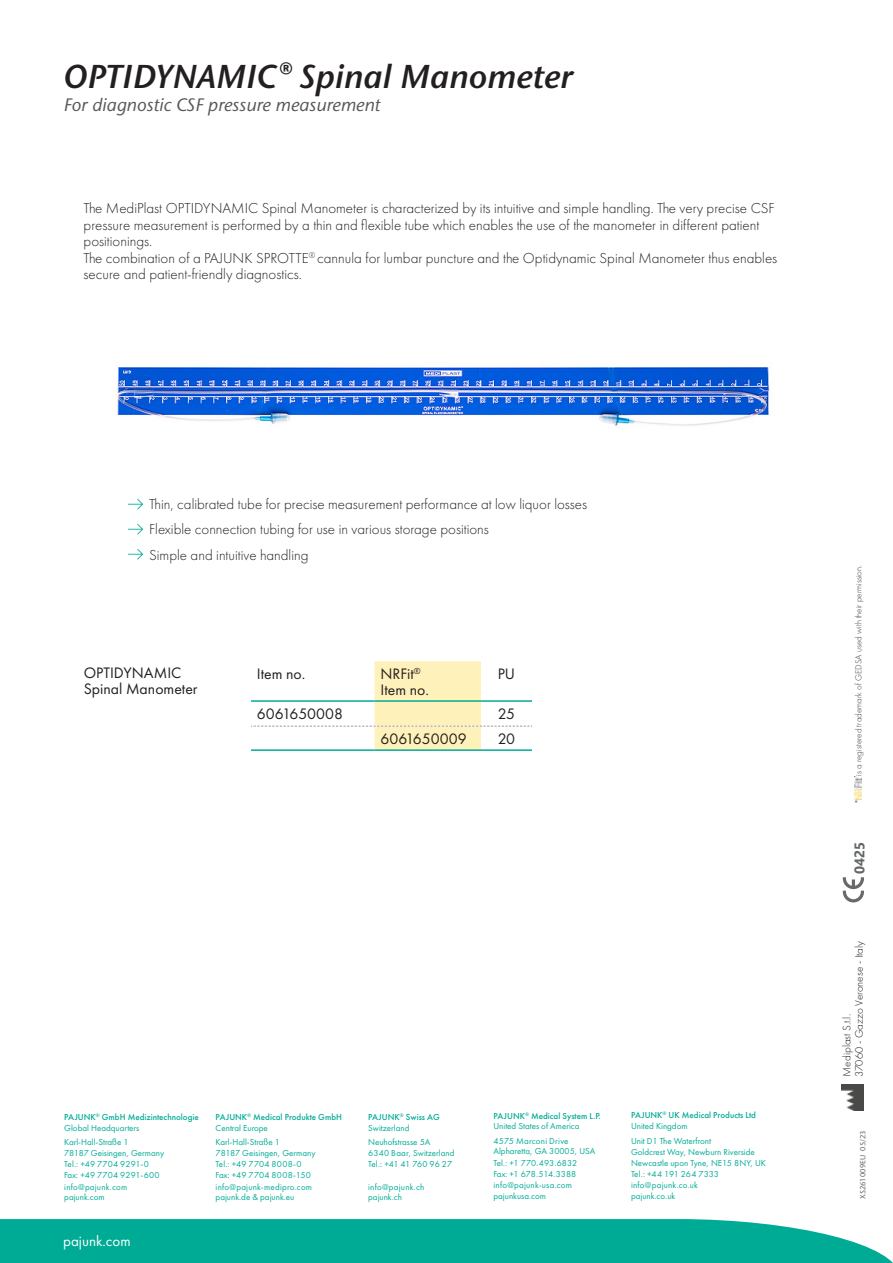
<style>
.page{position:relative;width:893px;height:1263px;background:#fff}
.page>*{position:absolute;margin:0;border:0;box-sizing:border-box;transform-origin:0 0}
.t1{font:italic 600 33px "Stone Sans ITC Pro";color:#231f20}
.t2{font:italic 500 18px "Stone Sans ITC Std";color:#57585a}
.t3{font:15.75px/15.8px "Futura PT";color:#231f20}
.t4{font:300 15px/16.5px "Futura PT";color:#231f20}
.t5{font:15px "Futura PT";color:#fff}
.t6{font:700 13.95px "Segoe UI";color:#626666}
.t7{font:300 11.25px/12.3px "Futura PT";color:#231f20}
.t8{font:300 9.15px "Futura PT";color:#3e3e3f}
.t9{font:9px/10.9px "Futura PT";color:#00ab95}
.t10{font:500 9px/10.5px "Futura PT";color:#00ab95}
.t11{font:9px/10.5px "Futura PT";letter-spacing:.025em;color:#00ab95}
.t12{font:500 7.5px "Stone Sans ITC Std";letter-spacing:.015em;color:#69696c}
.s1{font-weight:400}
</style>
<div class="page">
<img style="left:842px;top:1085px;width:21px;height:25px">
<svg style="left:843px;top:877px;width:21px;height:25px"></svg>
<img style="left:854px;top:777px;width:7px;height:23px">
<img style="left:117px;top:367px;width:653px;height:59px">
<svg style="left:128px;top:499px;width:15px;height:10px"></svg>
<svg style="left:128px;top:524px;width:15px;height:10px"></svg>
<svg style="left:128px;top:549px;width:15px;height:10px"></svg>
<hr style="left:251px;top:749px;width:123px;height:2px;background:#00ab95">
<hr style="left:374px;top:749px;width:107px;height:2px;background:#00ab95">
<hr style="left:481px;top:749px;width:51px;height:2px;background:#00ab95">
<svg style="left:251px;top:661px;width:281px;height:89px"></svg>
<svg style="left:0;top:1219px;width:893px;height:44px;background:#10b09b"></svg>
<h1 class="t1" style="left:64px;top:56px;width:511px">OPTIDYNAMIC® Spinal Manometer</h1>
<h2 class="t2" style="left:64px;top:94px;width:318px">For diagnostic CSF pressure measurement</h2>
<p class="t4" style="left:84px;top:200px;width:695px">The MediPlast OPTIDYNAMIC Spinal Manometer is characterized by its intuitive and simple handling. The very precise CSF pressure measurement is performed by a thin and flexible tube which enables the use of the manometer in different patient positionings.<br>The combination of a PAJUNK SPROTTE<sup>®</sup> cannula for lumbar puncture and the Optidynamic Spinal Manometer thus enables secure and patient-friendly diagnostics.</p>
<h3 class="t4" style="left:149px;top:492px;width:440px;line-height:25px">Thin, calibrated tube for precise measurement performance at low liquor losses<br>Flexible connection tubing for use in various storage positions<br>Simple and intuitive handling</h3>
<h3 class="t3" style="left:84px;top:665px;width:115px">OPTIDYNAMIC<br>Spinal Manometer</h3>
<h3 class="t3" style="left:257px;top:666px;width:50px">Item no.</h3>
<h3 class="t3" style="left:380px;top:666px;width:50px">NRFit<sup>®<br></sup>Item no.</h3>
<h3 class="t3" style="left:498px;top:666px;width:19px">PU</h3>
<h3 class="t3" style="left:257px;top:706px;width:88px">6061650008</h3>
<h3 class="t3" style="left:498px;top:706px;width:19px">25</h3>
<h3 class="t3" style="left:380px;top:731px;width:88px">6061650009</h3>
<h3 class="t3" style="left:498px;top:731px;width:19px">20</h3>
<p class="t10" style="left:64px;top:1112px;width:136px">PAJUNK<sup>®</sup> GmbH Medizintechnologie<br><span class="s1">Global Headquarters</span></p>
<p class="t9" style="left:64px;top:1137px;width:101px">Karl-Hall-Straße 1<br>78187 Geisingen, Germany<br>Tel.: +49 7704 9291-0<br>Fax: +49 7704 9291-600 info@pajunk.com pajunk.com</p>
<h3 class="t5" style="left:63px;top:1232px;width:69px">pajunk.com</h3>
<p class="t10" style="left:216px;top:1112px;width:128px">PAJUNK<sup>®</sup> Medical Produkte GmbH<br><span class="s1">Central Europe</span></p>
<p class="t9" style="left:216px;top:1137px;width:101px">Karl-Hall-Straße 1<br>78187 Geisingen, Germany<br>Tel.: +49 7704 8008-0<br>Fax: +49 7704 8008-150 info@pajunk-medipro.com pajunk.de &amp; pajunk.eu</p>
<p class="t10" style="left:368px;top:1112px;width:73px">PAJUNK<sup>®</sup> Swiss AG<br><span class="s1">Switzerland</span></p>
<p class="t9" style="left:368px;top:1137px;width:88px">Neuhofstrasse 5A<br>6340 Baar, Switzerland<br>Tel.: +41 41 760 96 27</p>
<p class="t11" style="left:368px;top:1181px;width:58px">info@pajunk.ch pajunk.ch</p>
<p class="t10" style="left:493px;top:1110px;width:109px">PAJUNK<sup>®</sup> Medical System L.P.<br><span class="s1">United States of America</span></p>
<p class="t9" style="left:493px;top:1135px;width:103px">4575 Marconi Drive<br>Alpharetta, GA 30005, USA<br>Tel.: +1 770.493.6832<br>Fax: +1 678.514.3388 info@pajunk-usa.com pajunkusa.com</p>
<p class="t10" style="left:631px;top:1110px;width:126px">PAJUNK<sup>®</sup> UK Medical Products Ltd<br><span class="s1">United Kingdom</span></p>
<p class="t9" style="left:631px;top:1135px;width:125px;line-height:11.4px">Unit D1 The Waterfront<br>Goldcrest Way, Newburn Riverside</p>
<p class="t9" style="left:631px;top:1157px;width:137px">Newcastle upon Tyne, NE15 8NY, UK<br>Tel.: +44 191 264 7333 info@pajunk.co.uk<br>pajunk.co.uk</p>
<p class="t8" style="left:853px;top:776px;width:213px;rotate:-90deg">is a registered trademark of GEDSA used with their permission.</p>
<p class="t8" style="left:853px;top:804px;width:6px;rotate:-90deg">*</p>
<h3 class="t6" style="left:846px;top:874px;width:34px;rotate:-90deg">0425</h3>
<p class="t7" style="left:841px;top:1077px;width:137px;rotate:-90deg">Mediplast S.t.l.<br>37060 - Gazzo Veronese - Italy</p>
<p class="t12" style="left:858px;top:1199px;width:70px;rotate:-90deg">XS261009EU 05/23</p>
</div>
